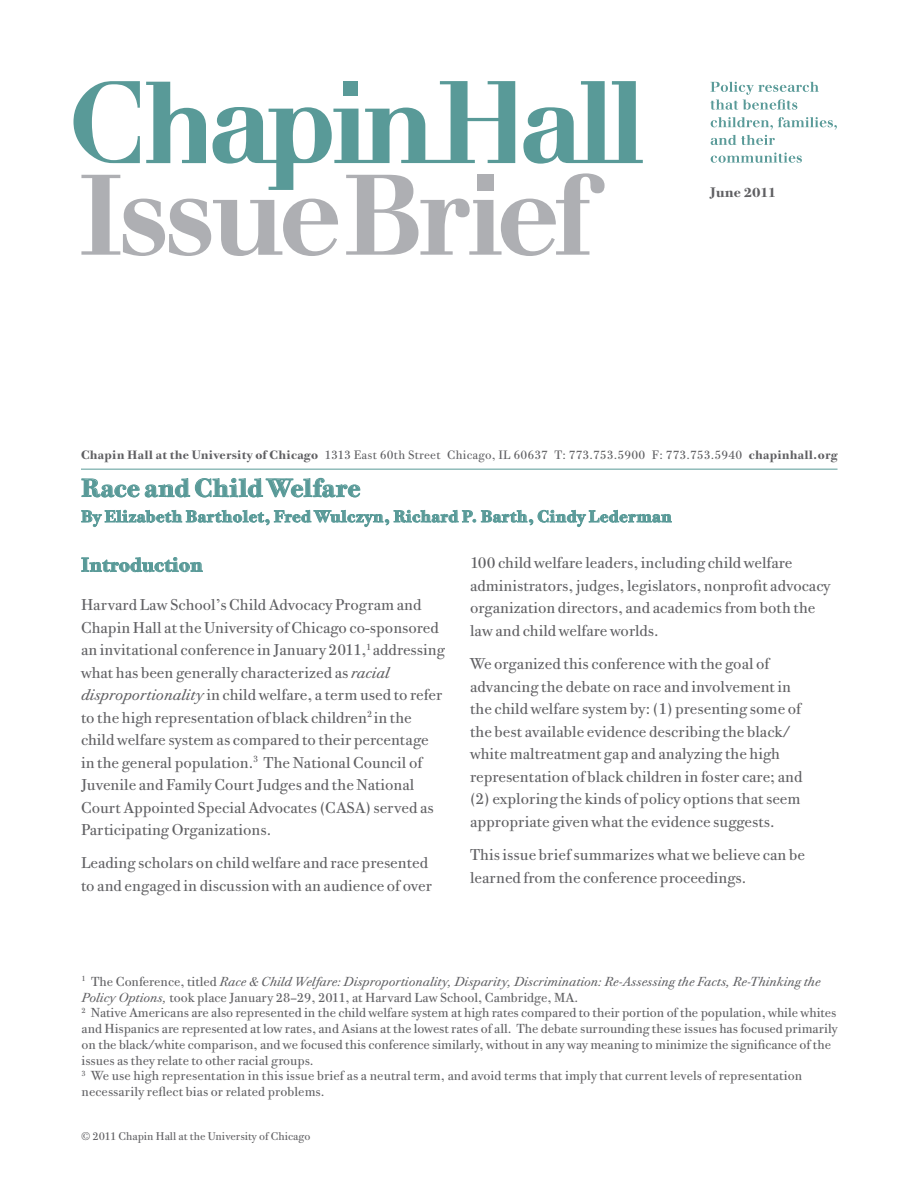
<style>
.page{position:relative;width:918px;height:1188px;background:#fff}
.page>*{position:absolute;margin:0;border:0;box-sizing:border-box;transform-origin:0 0}
._01_Title{font:700 25.5px "Bodoni Twe ITC Std";letter-spacing:.005em;color:#599a98}
._02_Subhead1_no_rule{font:700 19.5px "Bodoni Twe ITC Std";letter-spacing:.01em;color:#599a98}
._02_Authors{font:700 16.5px "Bodoni Twe ITC Std";letter-spacing:.025em;color:#599a98}
._03_BodyCopy{font:15.75px/22.5px "Bodoni Twe ITC Std";color:#5f5f62}
._02_Date{font:700 13.8px "Bodoni Twe ITC Std";letter-spacing:.01em;color:#5f5f62}
._06_Footer{font:13.2px/15.8px "Bodoni Twe ITC Std";letter-spacing:-.005em;color:#5f5f62}
._06_Footer-2{font:italic 13.2px/15.8px "Bodoni Twe ITC Std";color:#5f5f62}
._02_AddressBar{font:12.15px "Bodoni Twe ITC Std";letter-spacing:.02em;color:#5f5f62}
._06_Footer-3{font:11.25px "Bodoni Twe ITC Std";color:#5f5f62}
.s1{font-weight:700}
.s2{font-style:italic}
.s3{font-style:normal}
</style>
<div class="page">
<svg style="left:82px;top:557px;width:121px;height:15px"></svg>
<svg style="left:73px;top:81px;width:570px;height:175px"></svg>
<svg style="left:711px;top:152px;width:91px;height:11px"></svg>
<svg style="left:711px;top:117px;width:126px;height:28px"></svg>
<svg style="left:710px;top:82px;width:109px;height:28px"></svg>
<hr style="left:81px;top:469px;width:757px;height:1px;background:#599a98">
<svg style="left:82px;top:479px;width:57px;height:18px"></svg>
<svg style="left:145px;top:478px;width:215px;height:20px"></svg>
<svg style="left:81px;top:510px;width:591px;height:17px"></svg>
<p class="_02_Date" style="left:710px;top:184px;width:68px">June 2011</p>
<p class="_02_AddressBar" style="left:81px;top:447px;width:758px"><span class="s1">Chapin Hall at the University of Chicago</span> 1313 East 60th Street Chicago, IL 60637 T: 773.753.5900 F: 773.753.5940 <span class="s1">chapinhall.org</span></p>
<p class="_01_Title" style="left:81px;top:473px;width:281px">Race and Child Welfare</p>
<p class="_02_Authors" style="left:81px;top:507px;width:592px">By Elizabeth Bartholet, Fred Wulczyn, Richard P. Barth, Cindy Lederman</p>
<p class="_02_Subhead1_no_rule" style="left:81px;top:553px;width:123px">Introduction</p>
<p class="_03_BodyCopy" style="left:81px;top:594px;width:365px">Harvard Law School’s Child Advocacy Program and Chapin Hall at the University of Chicago co-sponsored an invitational conference in January 2011,<sup>1</sup> addressing what has been generally characterized as <span class="s2">racial disproportionality</span> in child welfare, a term used to refer to the high representation of black children<sup>2</sup> in the child welfare system as compared to their percentage in the general population.<sup>3</sup> The National Council of Juvenile and Family Court Judges and the National Court Appointed Special Advocates (CASA) served as Participating Organizations.</p>
<p class="_03_BodyCopy" style="left:81px;top:852px;width:352px">Leading scholars on child welfare and race presented to and engaged in discussion with an audience of over</p>
<p class="_03_BodyCopy" style="left:470px;top:552px;width:362px">100 child welfare leaders, including child welfare administrators, judges, legislators, nonprofit advocacy organization directors, and academics from both the law and child welfare worlds.</p>
<p class="_03_BodyCopy" style="left:470px;top:653px;width:334px">We organized this conference with the goal of advancing the debate on race and involvement in the child welfare system by: (1) presenting some of the best available evidence describing the black/ white maltreatment gap and analyzing the high representation of black children in foster care; and (2) exploring the kinds of policy options that seem appropriate given what the evidence suggests.</p>
<p class="_03_BodyCopy" style="left:470px;top:844px;width:337px">This issue brief summarizes what we believe can be learned from the conference proceedings.</p>
<p class="_06_Footer-2" style="left:82px;top:973px;width:741px"><sup>1</sup> <span class="s3">The Conference, titled</span> Race &amp; Child Welfare: Disproportionality, Disparity, Discrimination: Re-Assessing the Facts, Re-Thinking the<br>Policy Options, <span class="s3">took place January 28–29, 2011, at Harvard Law School, Cambridge, MA.</span></p>
<p class="_06_Footer" style="left:82px;top:1005px;width:758px"><sup>2</sup> Native Americans are also represented in the child welfare system at high rates compared to their portion of the population, while whites and Hispanics are represented at low rates, and Asians at the lowest rates of all. The debate surrounding these issues has focused primarily on the black/white comparison, and we focused this conference similarly, without in any way meaning to minimize the significance of the issues as they relate to other racial groups.</p>
<p class="_06_Footer" style="left:82px;top:1068px;width:722px"><sup>3</sup> We use high representation in this issue brief as a neutral term, and avoid terms that imply that current levels of representation necessarily reflect bias or related problems.</p>
<p class="_06_Footer-3" style="left:81px;top:1129px;width:231px">© 2011 Chapin Hall at the University of Chicago</p>
</div>
